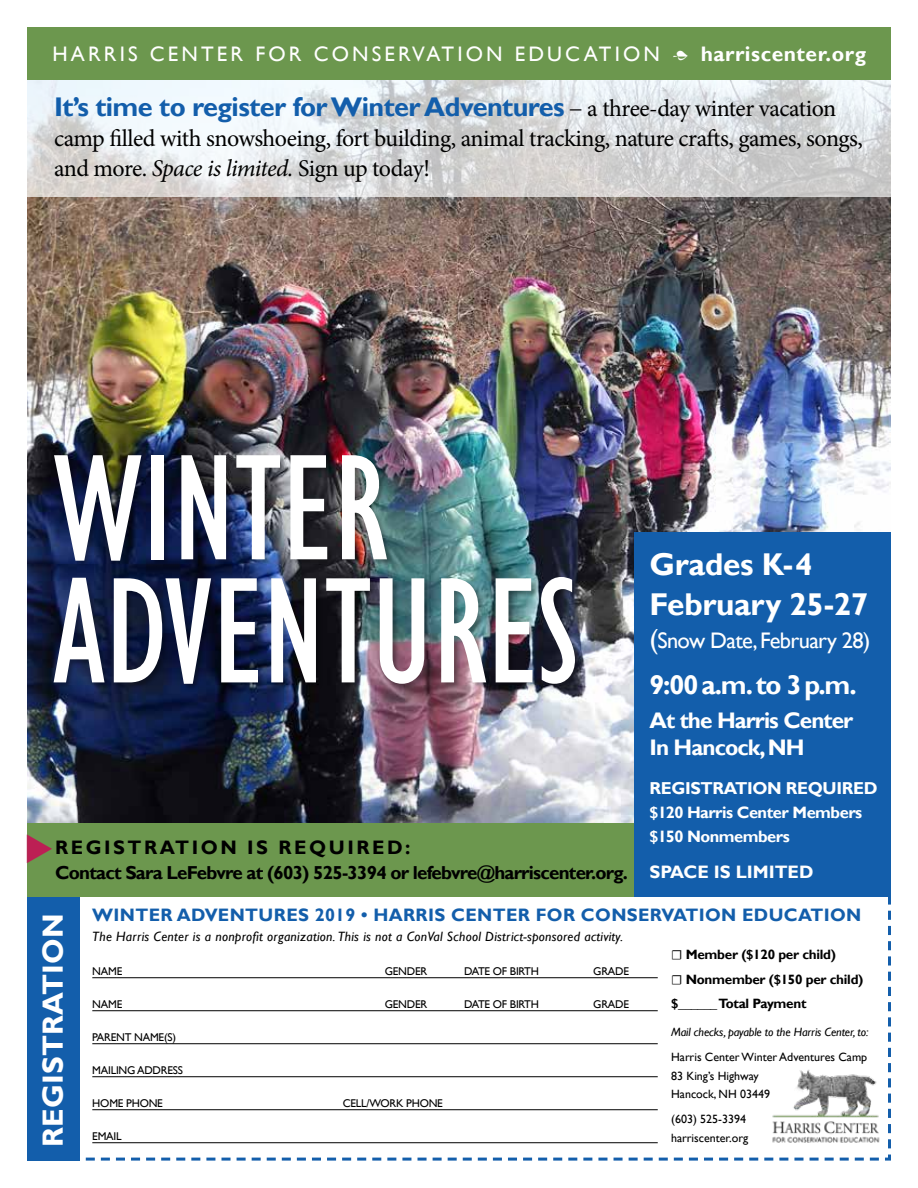
<style>
.page{position:relative;width:918px;height:1188px;background:#fff}
.page>*{position:absolute;margin:0;border:0;box-sizing:border-box;transform-origin:0 0}
.t1{font:condensed 155.85px/123.1px "Gill Sans";color:#fff;scale:.96 1}
.t2{font:700 31.5px/39.8px "Gill Sans";letter-spacing:-.01em;color:#fff}
.t3{font:700 29.25px "Gill Sans";letter-spacing:.01em;color:#fff}
.t4{font:700 27px "Gill Sans";letter-spacing:-.02em;color:#135eab}
.t5{font:700 27px "Gill Sans";color:#fff}
.t6{font:24px/30px "Minion Pro";letter-spacing:-.02em;color:#000}
.t7{font:700 22.5px/27px "Gill Sans";letter-spacing:-.04em;color:#fff}
.t8{font:22.5px "Gill Sans";letter-spacing:-.03em;color:#fff}
.t9{font:21px "Gill Sans";letter-spacing:.15em;color:#fff}
.t10{font:700 19.5px "Gill Sans";letter-spacing:.13em;color:#000}
.t11{font:700 18.75px "Gill Sans";letter-spacing:-.04em;color:#000}
.t12{font:700 18px "Gill Sans";letter-spacing:.02em;color:#135eab}
.t13{font:700 18px "Gill Sans";color:#fff}
.t14{font:700 17.25px "Gill Sans";letter-spacing:-.02em;color:#fff}
.t15{font:700 16.5px/24px "Gill Sans";letter-spacing:-.03em;color:#fff}
.t16{font:italic 13.5px "Gill Sans";letter-spacing:.02em;color:#000}
.t17{font:700 13.5px/25.5px "Gill Sans";letter-spacing:-.02em;color:#000}
.t18{font:12px/18.3px "Gill Sans";color:#000}
.t19{font:italic 12px "Gill Sans";letter-spacing:-.01em;color:#000}
.t20{font:11.25px "Gill Sans";letter-spacing:-.02em;color:#000}
.s1{font-family:"Minion Pro"}
.s2{font-weight:700}
.s3{font-family:"Minion Pro";font-weight:400;font-size:24px;color:#000}
.s4{font-style:italic}
.s5{font-size:27px}
.s6{font-family:"Minion Pro";font-weight:400}
</style>
<div class="page">
<img style="left:27px;top:197px;width:864px;height:627px">
<svg style="left:85px;top:897px;width:806px;height:264px"></svg>
<div style="left:27px;top:896px;width:53px;height:265px;background:#135eab"></div>
<div style="left:27px;top:824px;width:864px;height:73px;background:#6c974e"></div>
<div style="left:53px;top:455px;width:529px;height:236px;background:#000;opacity:.34"></div>
<div style="left:634px;top:532px;width:257px;height:365px;background:#135eab"></div>
<svg style="left:27px;top:80px;width:864px;height:117px"></svg>
<hr style="left:92px;top:977px;width:566px;height:1px;background:#000">
<hr style="left:92px;top:1010px;width:566px;height:1px;background:#000">
<hr style="left:92px;top:1043px;width:566px;height:1px;background:#000">
<hr style="left:92px;top:1076px;width:566px;height:1px;background:#000">
<hr style="left:92px;top:1109px;width:566px;height:1px;background:#000">
<hr style="left:92px;top:1142px;width:566px;height:1px;background:#000">
<img style="left:769px;top:1069px;width:113px;height:76px">
<div style="left:27px;top:27px;width:864px;height:53px;background:#6c974e"></div>
<p class="t9" style="left:52px;top:42px;width:815px">HARRIS CENTER FOR CONSERVATION EDUCATION <span class="s1">•</span> <span class="s2">harriscenter.org</span></p>
<p class="t4" style="left:54px;top:91px;width:784px">It’s time to register for Winter Adventures <span class="s3">− a three-day winter vacation</span></p>
<p class="t6" style="left:54px;top:124px;width:811px">camp filled with snowshoeing, fort building, animal tracking, nature crafts, games, songs, and more. <span class="s4">Space is limited.</span> Sign up today!</p>
<h1 class="t1" style="left:53px;top:447px;width:550px">WINTER<br>ADVENTURES</h1>
<p class="t10" style="left:55px;top:835px;width:357px">REGISTRATION IS REQUIRED:</p>
<p class="t11" style="left:55px;top:862px;width:574px">Contact Sara LeFebvre at (603) 525-3394 or lefebvre@harriscenter.org.</p>
<h2 class="t2" style="left:650px;top:546px;width:220px">Grades K-4<br>February 25-27</h2>
<p class="t8" style="left:650px;top:627px;width:222px"><span class="s5">(</span>Snow Date, February 28)</p>
<p class="t5" style="left:650px;top:668px;width:209px">9:00 a.m. to 3 p.m.</p>
<p class="t7" style="left:650px;top:707px;width:205px">At the Harris Center<br>In Hancock, NH</p>
<p class="t14" style="left:650px;top:778px;width:230px">REGISTRATION REQUIRED</p>
<p class="t15" style="left:650px;top:801px;width:214px">$120 Harris Center Members $150 Nonmembers</p>
<p class="t13" style="left:650px;top:861px;width:166px">SPACE IS LIMITED</p>
<p class="t3" style="left:35px;top:1147px;width:235px;rotate:-90deg">REGISTRATION</p>
<p class="t12" style="left:92px;top:905px;width:771px">WINTER ADVENTURES 2019 • HARRIS CENTER FOR CONSERVATION EDUCATION</p>
<p class="t16" style="left:92px;top:929px;width:532px">The Harris Center is a nonprofit organization. This is not a ConVal School District-sponsored activity.</p>
<p class="t17" style="left:671px;top:942px;width:194px"><span class="s6">☐</span> Member ($120 per child)<br><span class="s6">☐</span> Nonmember ($150 per child)</p>
<p class="t17" style="left:671px;top:992px;width:137px">$______ Total Payment</p>
<p class="t19" style="left:671px;top:1025px;width:199px">Mail checks, payable to the Harris Center, to:</p>
<p class="t18" style="left:671px;top:1048px;width:198px">Harris Center Winter Adventures Camp<br>83 King’s Highway<br>Hancock, NH 03449</p>
<p class="t18" style="left:671px;top:1110px;width:79px">(603) 525-3394 harriscenter.org</p>
<p class="t20" style="left:92px;top:965px;width:32px">NAME</p>
<p class="t20" style="left:385px;top:965px;width:44px">GENDER</p>
<p class="t20" style="left:464px;top:965px;width:76px">DATE OF BIRTH</p>
<p class="t20" style="left:593px;top:965px;width:37px">GRADE</p>
<p class="t20" style="left:92px;top:998px;width:32px">NAME</p>
<p class="t20" style="left:385px;top:998px;width:44px">GENDER</p>
<p class="t20" style="left:464px;top:998px;width:76px">DATE OF BIRTH</p>
<p class="t20" style="left:593px;top:998px;width:37px">GRADE</p>
<p class="t20" style="left:92px;top:1031px;width:85px">PARENT NAME(S)</p>
<p class="t20" style="left:92px;top:1064px;width:92px">MAILING ADDRESS</p>
<p class="t20" style="left:92px;top:1097px;width:72px">HOME PHONE</p>
<p class="t20" style="left:343px;top:1097px;width:102px">CELL/WORK PHONE</p>
<p class="t20" style="left:92px;top:1129px;width:31px">EMAIL</p>
</div>
